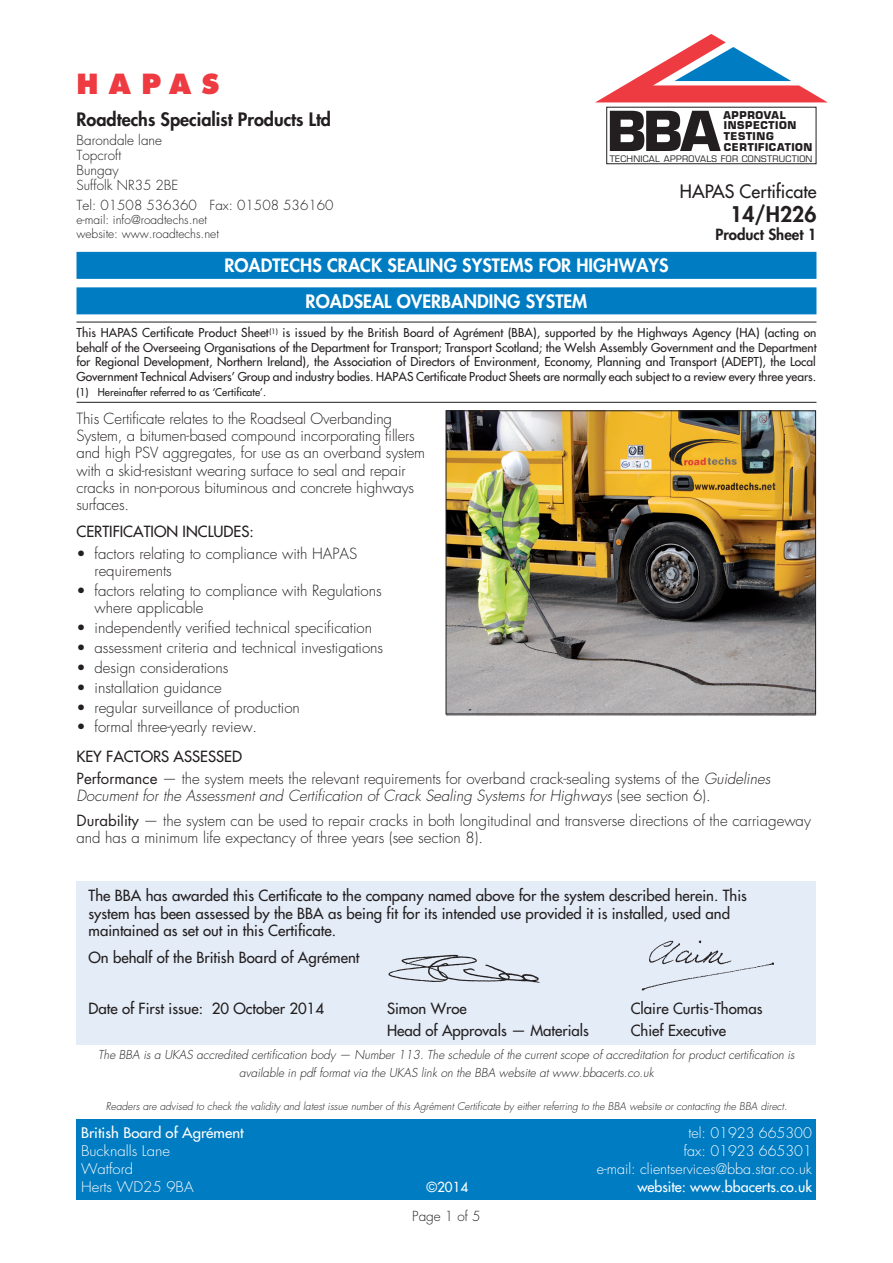
<style>
.page{position:relative;width:893px;height:1263px;background:#fff}
.page>*{position:absolute;margin:0;border:0;box-sizing:border-box;transform-origin:0 0}
.t1{font:800 27px "Futura";letter-spacing:.38em;color:#ee3a41}
.t2{font:800 21px "Futura";color:#231f20}
.t3{font:800 18px/35.5px "Futura";color:#fff;text-align:center}
.t4{font:800 18px "Futura";color:#231f20}
.t5{font:18px "Futura";color:#231f20}
.t6{font:300 15px/17.2px "Futura";color:#231f20}
.t7{font:15px/17.4px "Futura";color:#231f20}
.t8{font:800 15px "Futura";color:#231f20}
.t9{font:300 14.25px "Futura";color:#fff}
.t10{font:300 14.25px "Futura";color:#fff;scale:1.05 1}
.t11{font:14.25px "Futura";color:#fff}
.t12{font:14.25px "Futura";color:#fff;scale:1.05 1}
.t13{font:300 13.5px/15px "Futura";color:#231f20}
.t14{font:13.5px "Futura";color:#fff}
.t15{font:12px/14.5px "Futura";letter-spacing:-.005em;color:#231f20;text-align:justify}
.t16{font:italic 300 12px/17.2px "Futura";color:#231f20;text-align:center}
.t17{font:300 12px/14.2px "Futura";color:#231f20}
.t18{font:italic 300 10.5px "Futura";color:#231f20}
.t19{font:10.5px "Futura";color:#231f20}
.t20{font:700 10.5px/10.6px "Eurostile";letter-spacing:.035em;color:#231f20}
.t21{font:8.7px "Eurostile";letter-spacing:.035em;color:#231f20}
.s1{font-weight:400}
.s2{font-style:italic}
</style>
<div class="page">
<div style="left:606px;top:107px;width:210px;height:57px;border:1px solid #231f20"></div>
<svg style="left:610px;top:111px;width:111px;height:40px"></svg>
<svg style="left:595px;top:34px;width:233px;height:69px"></svg>
<div style="left:76px;top:252px;width:740px;height:27px;background:#007cc2"></div>
<div style="left:76px;top:287px;width:740px;height:27px;background:#007cc2"></div>
<img style="left:446px;top:413px;width:369px;height:302px">
<div style="left:446px;top:411px;width:370px;height:303px;border:1px solid #231f20"></div>
<hr style="left:77px;top:322px;width:739px;height:1px;background:#231f20">
<hr style="left:77px;top:402px;width:739px;height:1px;background:#231f20">
<div style="left:76px;top:1119px;width:740px;height:80px;background:#007cc2"></div>
<div style="left:76px;top:881px;width:740px;height:163px;background:#e4ecf7"></div>
<img style="left:388px;top:954px;width:152px;height:29px">
<img style="left:641px;top:940px;width:133px;height:51px">
<h1 class="t1" style="left:76px;top:67px;width:144px">HAPAS</h1>
<p class="t4" style="left:76px;top:108px;width:256px">Roadtechs Specialist Products Ltd</p>
<p class="t13" style="left:76px;top:133px;width:103px">Barondale lane<br>Topcroft<br>Bungay<br>Suffolk NR35 2BE</p>
<p class="t13" style="left:76px;top:198px;width:258px">Tel: 01508 536360 Fax: 01508 536160</p>
<p class="t17" style="left:76px;top:213px;width:144px">e-mail: info@roadtechs.net website: www.roadtechs.net</p>
<p class="t20" style="left:723px;top:110px;width:91px">APPROVAL<br>INSPECTION<br>TESTING<br>CERTIFICATION</p>
<p class="t21" style="left:610px;top:153px;width:204px">TECHNICAL APPROVALS FOR CONSTRUCTION</p>
<p class="t5" style="left:680px;top:180px;width:138px">HAPAS Certificate</p>
<h2 class="t2" style="left:730px;top:201px;width:88px">14/H226</h2>
<p class="t8" style="left:715px;top:225px;width:103px">Product Sheet 1</p>
<p class="t3" style="left:224px;top:248px;width:446px">ROADTECHS CRACK SEALING SYSTEMS FOR HIGHWAYS<br>ROADSEAL OVERBANDING SYSTEM</p>
<p class="t15" style="left:77px;top:326px;width:742px">This HAPAS Certificate Product Sheet<sup>(1)</sup> is issued by the British Board of Agrément (BBA), supported by the Highways Agency (HA) (acting on behalf of the Overseeing Organisations of the Department for Transport; Transport Scotland; the Welsh Assembly Government and the Department for Regional Development, Northern Ireland), the Association of Directors of Environment, Economy, Planning and Transport (ADEPT), the Local Government Technical Advisers’ Group and industry bodies. HAPAS Certificate Product Sheets are normally each subject to a review every three years.</p>
<p class="t19" style="left:77px;top:385px;width:191px">(1) Hereinafter referred to as ‘Certificate’.</p>
<p class="t6" style="left:76px;top:410px;width:350px">This Certificate relates to the Roadseal Overbanding System, a bitumen-based compound incorporating fillers and high PSV aggregates, for use as an overband system with a skid-resistant wearing surface to seal and repair cracks in non-porous bituminous and concrete highways surfaces.</p>
<p class="t7" style="left:76px;top:523px;width:179px">CERTIFICATION INCLUDES:</p>
<p class="t6" style="left:94px;top:545px;width:264px;text-indent:-18px">• factors relating to compliance with HAPAS requirements</p>
<p class="t6" style="left:94px;top:582px;width:289px;text-indent:-18px">• factors relating to compliance with Regulations where applicable</p>
<p class="t6" style="left:76px;top:619px;width:297px">• independently verified technical specification</p>
<p class="t6" style="left:76px;top:639px;width:308px">• assessment criteria and technical investigations</p>
<p class="t6" style="left:76px;top:659px;width:153px">• design considerations</p>
<p class="t6" style="left:76px;top:679px;width:147px">• installation guidance</p>
<p class="t6" style="left:76px;top:699px;width:225px">• regular surveillance of production</p>
<p class="t6" style="left:76px;top:719px;width:182px">• formal three-yearly review.</p>
<p class="t6" style="left:76px;top:746px;width:695px;line-height:21.8px"><span class="s1">KEY FACTORS ASSESSED<br></span><span class="s1">Performance</span> — the system meets the relevant requirements for overband crack-sealing systems of the <span class="s2">Guidelines</span></p>
<p class="t6" style="left:76px;top:783px;width:736px;line-height:24.8px"><span class="s2">Document for the Assessment and Certification of Crack Sealing Systems for Highways</span> (see section 6).<br><span class="s1">Durability</span> — the system can be used to repair cracks in both longitudinal and transverse directions of the carriageway</p>
<p class="t6" style="left:76px;top:829px;width:408px">and has a minimum life expectancy of three years (see section 8).</p>
<p class="t7" style="left:88px;top:887px;width:660px">The BBA has awarded this Certificate to the company named above for the system described herein. This system has been assessed by the BBA as being fit for its intended use provided it is installed, used and maintained as set out in this Certificate.</p>
<p class="t7" style="left:88px;top:949px;width:273px">On behalf of the British Board of Agrément</p>
<p class="t7" style="left:88px;top:1000px;width:237px">Date of First issue: 20 October 2014</p>
<p class="t7" style="left:387px;top:1000px;width:81px">Simon Wroe</p>
<p class="t7" style="left:631px;top:1000px;width:133px">Claire Curtis-Thomas</p>
<p class="t7" style="left:387px;top:1021px;width:203px">Head of Approvals — Materials</p>
<p class="t7" style="left:631px;top:1021px;width:97px">Chief Executive</p>
<p class="t16" style="left:98px;top:1047px;width:698px">The BBA is a UKAS accredited certification body — Number 113. The schedule of the current scope of accreditation for product certification is available in pdf format via the UKAS link on the BBA website at www.bbacerts.co.uk</p>
<p class="t18" style="left:106px;top:1100px;width:683px">Readers are advised to check the validity and latest issue number of this Agrément Certificate by either referring to the BBA website or contacting the BBA direct.</p>
<p class="t12" style="left:81px;top:1123px;width:156px">British Board of Agrément</p>
<p class="t9" style="left:688px;top:1124px;width:125px">tel: 01923 665300</p>
<p class="t10" style="left:81px;top:1142px;width:86px">Bucknalls Lane</p>
<p class="t9" style="left:684px;top:1142px;width:130px">fax: 01923 665301</p>
<p class="t10" style="left:81px;top:1160px;width:51px">Watford</p>
<p class="t9" style="left:597px;top:1160px;width:217px">e-mail: clientservices@bba.star.co.uk</p>
<p class="t10" style="left:81px;top:1178px;width:109px">Herts WD25 9BA</p>
<p class="t14" style="left:426px;top:1178px;width:44px">©2014</p>
<p class="t11" style="left:637px;top:1177px;width:176px">website: www.bbacerts.co.uk</p>
<p class="t13" style="left:412px;top:1209px;width:70px">Page 1 of 5</p>
</div>
